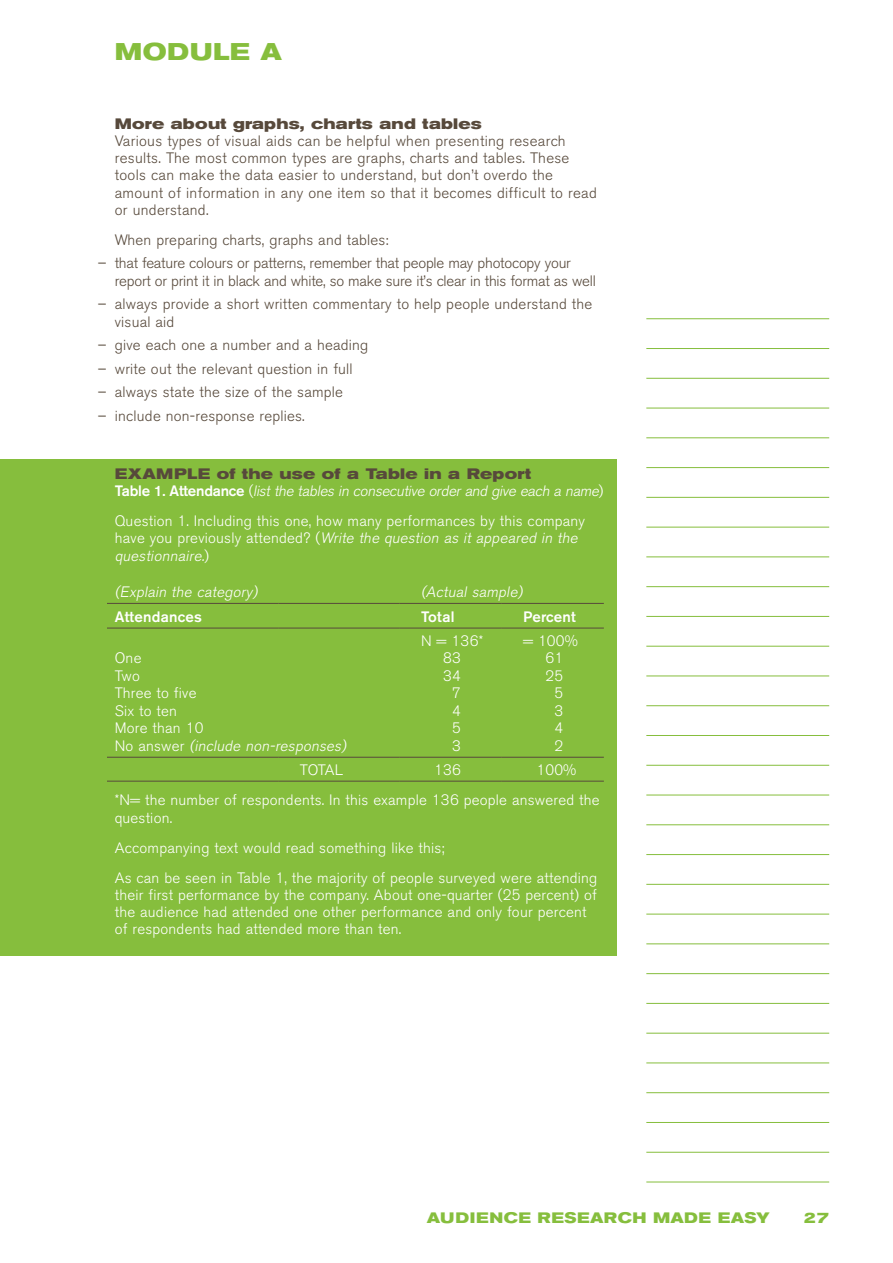
<style>
.page{position:relative;width:893px;height:1263px;background:#fff}
.page>*{position:absolute;margin:0;border:0;box-sizing:border-box;transform-origin:0 0}
.main_header{font:700 expanded 24px "Akzidenz Grotesk BE";letter-spacing:.02em;color:#86be3d}
.break_out_box_body{font:300 15px/17.2px "Akzidenz Grotesk BE";letter-spacing:.015em;color:#fff}
.body_copy{font:300 15px/17.2px "Akzidenz Grotesk BE";letter-spacing:.02em;color:#57493b}
.points{font:300 15px/17.2px "Akzidenz Grotesk BE";letter-spacing:.015em;color:#57493b}
.points-2{font:300 15px/17.2px "Akzidenz Grotesk BE";letter-spacing:-.015em;color:#57493b}
.break_out_box_body-2{font:italic 15px "Akzidenz Grotesk BE Light Os F";color:#fff}
.break_out_box_head_2{font:700 expanded 15px "Akzidenz Grotesk BE";letter-spacing:.015em;color:#57493b}
.bold_head_2{font:700 expanded 15px "Akzidenz Grotesk BE";letter-spacing:.015em;color:#57493b}
.points_last{font:300 15px "Akzidenz Grotesk BE";letter-spacing:.015em;color:#57493b}
.bold_head_1{font:700 expanded 15px "Akzidenz Grotesk BE";letter-spacing:.035em;color:#86be3d}
.break_out_box_body-3{font:500 15px "Akzidenz Grotesk BE";letter-spacing:.015em;color:#fff}
.s1{font-family:"Akzidenz Grotesk BE";font-weight:500;font-style:normal}
.s2{font-family:"Akzidenz Grotesk BE";font-weight:300;font-style:normal}
.s3{font-family:"Akzidenz Grotesk BE Light Os F";font-weight:400;font-style:italic}
</style>
<div class="page">
<div style="left:0;top:459px;width:617px;height:496px;background:#86be3d"></div>
<hr style="left:94px;top:603px;width:185px;height:1px;background:#57493b">
<hr style="left:279px;top:603px;width:121px;height:1px;background:#57493b">
<hr style="left:400px;top:603px;width:102px;height:1px;background:#57493b">
<hr style="left:502px;top:603px;width:102px;height:1px;background:#57493b">
<hr style="left:94px;top:628px;width:185px;height:1px;background:#57493b">
<hr style="left:279px;top:628px;width:121px;height:1px;background:#57493b">
<hr style="left:400px;top:628px;width:102px;height:1px;background:#57493b">
<hr style="left:502px;top:628px;width:102px;height:1px;background:#57493b">
<hr style="left:94px;top:757px;width:185px;height:1px;background:#57493b">
<hr style="left:279px;top:757px;width:121px;height:1px;background:#57493b">
<hr style="left:400px;top:757px;width:102px;height:1px;background:#57493b">
<hr style="left:502px;top:757px;width:102px;height:1px;background:#57493b">
<hr style="left:94px;top:781px;width:185px;height:1px;background:#57493b">
<hr style="left:279px;top:781px;width:121px;height:1px;background:#57493b">
<hr style="left:400px;top:781px;width:102px;height:1px;background:#57493b">
<hr style="left:502px;top:781px;width:102px;height:1px;background:#57493b">
<hr style="left:646px;top:318px;width:183px;height:1px;background:#86be3d">
<hr style="left:646px;top:348px;width:183px;height:1px;background:#86be3d">
<hr style="left:646px;top:378px;width:183px;height:1px;background:#86be3d">
<hr style="left:646px;top:408px;width:183px;height:1px;background:#86be3d">
<hr style="left:646px;top:438px;width:183px;height:1px;background:#86be3d">
<hr style="left:646px;top:467px;width:183px;height:1px;background:#86be3d">
<hr style="left:646px;top:497px;width:183px;height:1px;background:#86be3d">
<hr style="left:646px;top:527px;width:183px;height:1px;background:#86be3d">
<hr style="left:646px;top:557px;width:183px;height:1px;background:#86be3d">
<hr style="left:646px;top:586px;width:183px;height:1px;background:#86be3d">
<hr style="left:646px;top:616px;width:183px;height:1px;background:#86be3d">
<hr style="left:646px;top:646px;width:183px;height:1px;background:#86be3d">
<hr style="left:646px;top:676px;width:183px;height:1px;background:#86be3d">
<hr style="left:646px;top:705px;width:183px;height:1px;background:#86be3d">
<hr style="left:646px;top:735px;width:183px;height:1px;background:#86be3d">
<hr style="left:646px;top:765px;width:183px;height:1px;background:#86be3d">
<hr style="left:646px;top:795px;width:183px;height:1px;background:#86be3d">
<hr style="left:646px;top:824px;width:183px;height:1px;background:#86be3d">
<hr style="left:646px;top:854px;width:183px;height:1px;background:#86be3d">
<hr style="left:646px;top:884px;width:183px;height:1px;background:#86be3d">
<hr style="left:646px;top:914px;width:183px;height:1px;background:#86be3d">
<hr style="left:646px;top:943px;width:183px;height:1px;background:#86be3d">
<hr style="left:646px;top:973px;width:183px;height:1px;background:#86be3d">
<hr style="left:646px;top:1003px;width:183px;height:1px;background:#86be3d">
<hr style="left:646px;top:1033px;width:183px;height:1px;background:#86be3d">
<hr style="left:646px;top:1063px;width:183px;height:1px;background:#86be3d">
<hr style="left:646px;top:1092px;width:183px;height:1px;background:#86be3d">
<hr style="left:646px;top:1122px;width:183px;height:1px;background:#86be3d">
<hr style="left:646px;top:1152px;width:183px;height:1px;background:#86be3d">
<hr style="left:646px;top:1182px;width:183px;height:1px;background:#86be3d">
<div style="left:0;top:459px;width:106px;height:496px;background:#86be3d"></div>
<p class="main_header" style="left:115px;top:38px;width:169px">MODULE A</p>
<p class="bold_head_2" style="left:115px;top:115px;width:368px">More about graphs, charts and tables</p>
<p class="body_copy" style="left:115px;top:132px;width:483px">Various types of visual aids can be helpful when presenting research results. The most common types are graphs, charts and tables. These tools can make the data easier to understand, but don’t overdo the amount of information in any one item so that it becomes difficult to read or understand.</p>
<p class="body_copy" style="left:115px;top:231px;width:275px">When preparing charts, graphs and tables:</p>
<p class="points-2" style="left:115px;top:255px;width:482px;text-indent:-17px">– that feature colours or patterns, remember that people may photocopy your report or print it in black and white, so make sure it’s clear in this format as well</p>
<p class="points" style="left:115px;top:296px;width:479px;text-indent:-17px">– always provide a short written commentary to help people understand the visual aid</p>
<p class="points" style="left:98px;top:337px;width:272px">– give each one a number and a heading</p>
<p class="points" style="left:98px;top:360px;width:256px">– write out the relevant question in full</p>
<p class="points" style="left:98px;top:384px;width:247px">– always state the size of the sample</p>
<p class="points_last" style="left:98px;top:407px;width:208px">– include non-response replies.</p>
<p class="break_out_box_head_2" style="left:115px;top:465px;width:418px">EXAMPLE of the use of a Table in a Report</p>
<p class="break_out_box_body-2" style="left:115px;top:483px;width:490px"><span class="s1">Ta b l e 1 . Att e n d a n c e</span> <span class="s2">(</span> list the tables in consecutive order and give each a name<span class="s2">)</span></p>
<p class="break_out_box_body" style="left:115px;top:513px;width:472px">Question 1. Including this one, how many performances by this company h ave yo u p rev i o u s l y att e n d e d ? (<span class="s3">Write the question as it appeared in the questionnaire.</span>)</p>
<p class="break_out_box_body-2" style="left:115px;top:583px;width:147px">(Explain the category)</p>
<p class="break_out_box_body-2" style="left:421px;top:583px;width:106px">(Actual sample)</p>
<p class="break_out_box_body-3" style="left:115px;top:607px;width:89px">Attendances</p>
<p class="break_out_box_body-3" style="left:421px;top:607px;width:35px">Total</p>
<p class="break_out_box_body-3" style="left:523px;top:607px;width:54px">Percent</p>
<p class="break_out_box_body" style="left:421px;top:632px;width:64px">N = 136*</p>
<p class="break_out_box_body" style="left:523px;top:632px;width:56px">= 100%</p>
<p class="break_out_box_body" style="left:115px;top:650px;width:28px">One</p>
<p class="break_out_box_body" style="left:443px;top:650px;width:19px">83</p>
<p class="break_out_box_body" style="left:545px;top:650px;width:19px">61</p>
<p class="break_out_box_body" style="left:115px;top:667px;width:27px">Two</p>
<p class="break_out_box_body" style="left:443px;top:667px;width:19px">34</p>
<p class="break_out_box_body" style="left:545px;top:667px;width:19px">25</p>
<p class="break_out_box_body" style="left:115px;top:685px;width:83px">Three to five</p>
<p class="break_out_box_body" style="left:452px;top:685px;width:10px">7</p>
<p class="break_out_box_body" style="left:554px;top:685px;width:10px">5</p>
<p class="break_out_box_body" style="left:115px;top:702px;width:64px">Six to ten</p>
<p class="break_out_box_body" style="left:452px;top:702px;width:10px">4</p>
<p class="break_out_box_body" style="left:554px;top:702px;width:10px">3</p>
<p class="break_out_box_body" style="left:115px;top:720px;width:90px">More than 10</p>
<p class="break_out_box_body" style="left:452px;top:720px;width:10px">5</p>
<p class="break_out_box_body" style="left:554px;top:720px;width:10px">4</p>
<p class="break_out_box_body-2" style="left:115px;top:737px;width:236px"><span class="s2">N o a n s w e r</span> (include non-responses)</p>
<p class="break_out_box_body" style="left:452px;top:737px;width:10px">3</p>
<p class="break_out_box_body" style="left:554px;top:737px;width:10px">2</p>
<p class="break_out_box_body" style="left:300px;top:761px;width:45px">TOTAL</p>
<p class="break_out_box_body" style="left:434px;top:761px;width:29px">136</p>
<p class="break_out_box_body" style="left:536px;top:761px;width:42px">100%</p>
<p class="break_out_box_body" style="left:115px;top:792px;width:486px">*N= the number of respondents. In this example 136 people answered the question.</p>
<p class="break_out_box_body" style="left:115px;top:839px;width:331px">Accompanying text would read something like this;</p>
<p class="break_out_box_body" style="left:115px;top:869px;width:484px">As can be seen in Table 1, the majority of people surveyed were attending their first performance by the company. About one-quarter (25 percent) of the audience had attended one other performance and only four percent of respondents had attended more than ten.</p>
<p class="bold_head_1" style="left:427px;top:1209px;width:344px">AUDIENCE RESEARCH MADE EASY</p>
<p class="bold_head_1" style="left:804px;top:1209px;width:27px">27</p>
</div>
